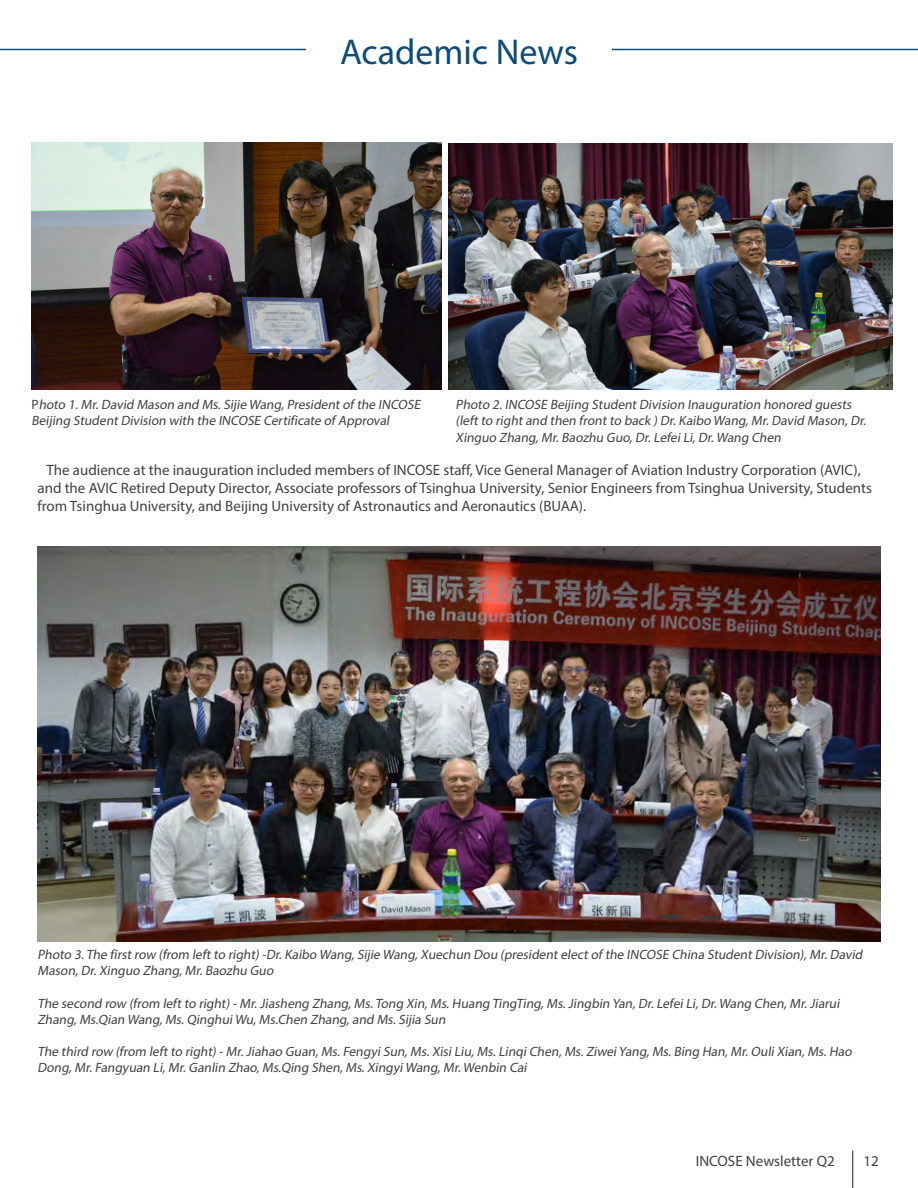
<style>
.page{position:relative;width:918px;height:1188px;background:#fff}
.page>*{position:absolute;margin:0;border:0;box-sizing:border-box;transform-origin:0 0}
.Page_Title{font:36px "Myriad Pro";color:#0c4b7a}
.paragraph{font:15px/18px "Myriad Pro";color:#414042}
.t1{font:15px "Myriad Pro";color:#413f41}
.copyright_photo_subt{font:italic 13.5px/16.2px "Myriad Pro";color:#414042}
.s1{font-style:normal}
</style>
<div class="page">
<hr style="left:853px;top:1150px;width:1px;height:38px;background:#231f20">
<hr style="left:0;top:49px;width:918px;height:1px;background:#0c4b7a">
<img style="left:32px;top:142px;width:410px;height:248px">
<img style="left:448px;top:143px;width:444px;height:246px">
<img style="left:37px;top:546px;width:843px;height:396px">
<div style="left:307px;top:21px;width:305px;height:59px;background:#fff"></div>
<p class="Page_Title" style="left:340px;top:30px;width:239px">Academic News</p>
<p class="copyright_photo_subt" style="left:31px;top:396px;width:393px"><span class="s1">P</span> hoto 1.Mr.David Mason and Ms.Sijie Wang,Presidentof the INCOSE<br>Beijing StudentDivision with the INCOSE Certificate of Approval</p>
<p class="copyright_photo_subt" style="left:456px;top:396px;width:414px">Photo 2.INCOSE Beijing StudentDivision Inauguration honored guests (leftto rightand then frontto back )Dr.Kaibo Wang,Mr.David Mason,Dr.<br>Xinguo Zhang,Mr.Baozhu Guo,Dr.LefeiLi,Dr.Wang Chen</p>
<p class="paragraph" style="left:38px;top:460px;width:836px;text-indent:9px">The audience at the inauguration included members of INCOSE staff, Vice General Manager of Aviation Industry Corporation (AVIC), and the AVIC Retired Deputy Director, Associate professors of Tsinghua University, Senior Engineers from Tsinghua University, Students from Tsinghua University, and Beijing University of Astronautics and Aeronautics (BUAA).</p>
<p class="copyright_photo_subt" style="left:37px;top:946px;width:829px">Photo 3.The firstrow (from leftto right)-Dr.Kaibo Wang,Sijie Wang,Xuechun Dou (presidentelectof the INCOSE China StudentDivision),Mr.David<br>Mason,Dr.Xinguo Zhang,Mr.Baozhu Guo</p>
<p class="copyright_photo_subt" style="left:37px;top:995px;width:806px">The second row (from leftto right)-Mr.Jiasheng Zhang,Ms.Tong Xin,Ms.Huang TingTing,Ms.Jingbin Yan,Dr.LefeiLi,Dr.Wang Chen,Mr.Jiarui<br>Zhang,Ms.Qian Wang,Ms.QinghuiWu,Ms.Chen Zhang,and Ms.Sijia Sun</p>
<p class="copyright_photo_subt" style="left:37px;top:1043px;width:818px">The third row (from leftto right)-Mr.Jiahao Guan,Ms.FengyiSun,Ms.XisiLiu,Ms.LinqiChen,Ms.ZiweiYang,Ms.Bing Han,Mr.OuliXian,Ms.Hao<br>Dong,Mr.Fangyuan Li,Mr.Ganlin Zhao,Ms.Qing Shen,Ms.XingyiWang,Mr.Wenbin Cai</p>
<p class="t1" style="left:696px;top:1152px;width:140px">INCOSE Newsletter Q2</p>
<p class="t1" style="left:864px;top:1152px;width:17px">12</p>
</div>
